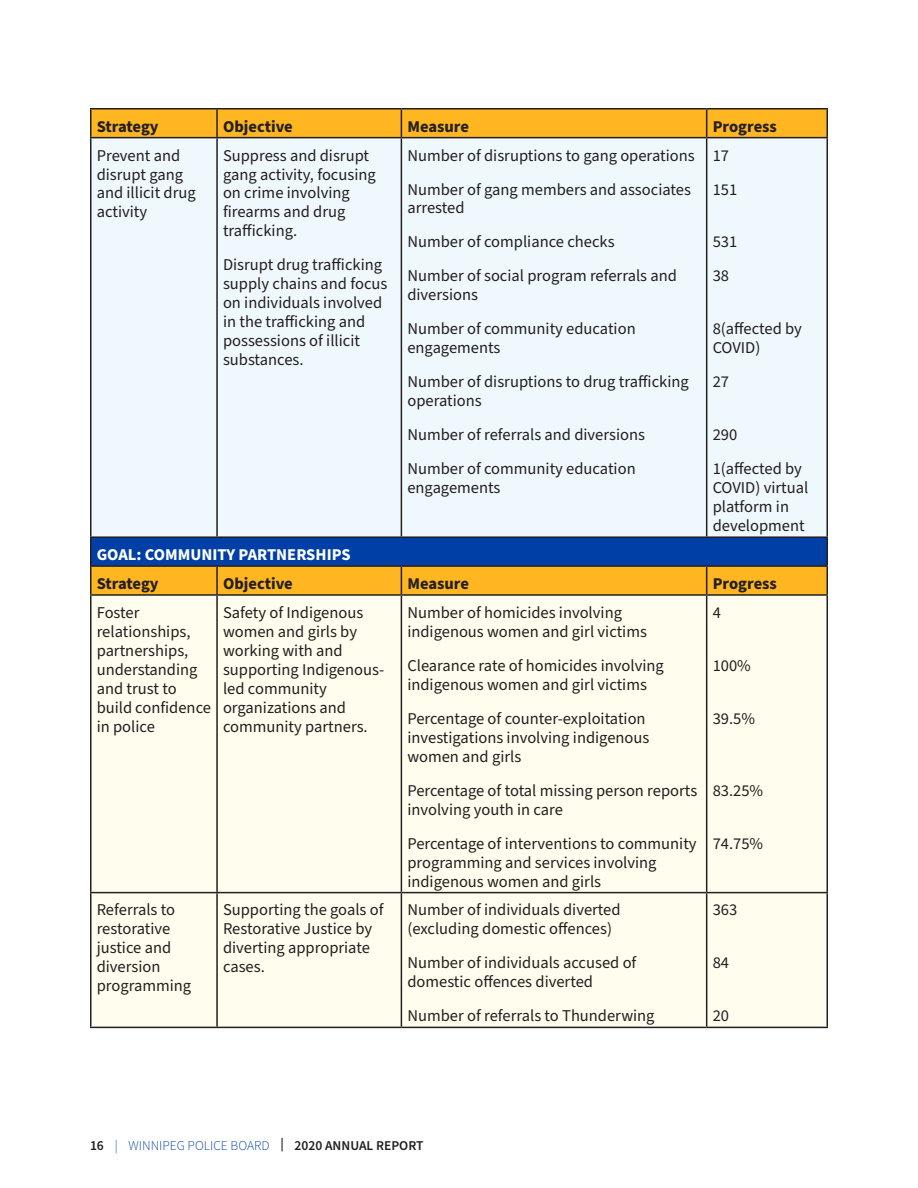
<style>
.page{position:relative;width:918px;height:1188px;background:#fff}
.page>*{position:absolute;margin:0;border:0;box-sizing:border-box;transform-origin:0 0}
.t1{font:16.5px/19px "Source Sans Pro";color:#231f20}
.t2{font:700 16.5px "Source Sans Pro";color:#231f20}
.t3{font:700 16.5px "Source Sans Pro";color:#fff}
.t4{font:700 16.5px "Source Sans Pro";letter-spacing:-.02em;color:#231f20}
.t5{font:300 13.5px "Source Sans Pro";color:#0040a6}
.s1{font-weight:600;color:#231f20}
</style>
<div class="page">
<div style="left:92px;top:110px;width:734px;height:484px;background:#ffb620"></div>
<div style="left:92px;top:138px;width:734px;height:398px;background:#eff8fc"></div>
<div style="left:91px;top:537px;width:736px;height:29px;background:#0040a6"></div>
<div style="left:92px;top:596px;width:734px;height:431px;background:#fffdee"></div>
<hr style="left:90px;top:108px;width:127px;height:2px;background:#231f20">
<hr style="left:90px;top:109px;width:2px;height:28px;background:#231f20">
<hr style="left:217px;top:108px;width:184px;height:2px;background:#231f20">
<hr style="left:216px;top:109px;width:2px;height:28px;background:#231f20">
<hr style="left:401px;top:108px;width:306px;height:2px;background:#231f20">
<svg style="left:401px;top:109px;width:1px;height:28px"></svg>
<hr style="left:707px;top:108px;width:121px;height:2px;background:#231f20">
<svg style="left:706px;top:109px;width:1px;height:28px"></svg>
<hr style="left:826px;top:109px;width:2px;height:28px;background:#231f20">
<hr style="left:90px;top:137px;width:127px;height:1px;background:#231f20">
<hr style="left:90px;top:138px;width:2px;height:398px;background:#231f20">
<hr style="left:217px;top:137px;width:184px;height:1px;background:#231f20">
<hr style="left:216px;top:138px;width:2px;height:398px;background:#231f20">
<hr style="left:401px;top:137px;width:306px;height:1px;background:#231f20">
<hr style="left:401px;top:138px;width:1px;height:398px;background:#231f20">
<hr style="left:707px;top:137px;width:121px;height:1px;background:#231f20">
<hr style="left:706px;top:138px;width:1px;height:398px;background:#231f20">
<hr style="left:826px;top:138px;width:2px;height:398px;background:#231f20">
<hr style="left:90px;top:536px;width:127px;height:2px;background:#231f20">
<hr style="left:90px;top:538px;width:2px;height:27px;background:#231f20">
<hr style="left:217px;top:536px;width:184px;height:2px;background:#231f20">
<hr style="left:401px;top:536px;width:306px;height:2px;background:#231f20">
<hr style="left:707px;top:536px;width:121px;height:2px;background:#231f20">
<hr style="left:826px;top:538px;width:2px;height:27px;background:#231f20">
<hr style="left:90px;top:565px;width:127px;height:2px;background:#231f20">
<hr style="left:90px;top:567px;width:2px;height:27px;background:#231f20">
<hr style="left:217px;top:565px;width:184px;height:2px;background:#231f20">
<hr style="left:216px;top:567px;width:2px;height:27px;background:#231f20">
<hr style="left:401px;top:565px;width:306px;height:2px;background:#231f20">
<svg style="left:401px;top:567px;width:1px;height:27px"></svg>
<hr style="left:707px;top:565px;width:121px;height:2px;background:#231f20">
<svg style="left:706px;top:567px;width:1px;height:27px"></svg>
<hr style="left:826px;top:567px;width:2px;height:27px;background:#231f20">
<hr style="left:90px;top:594px;width:127px;height:2px;background:#231f20">
<hr style="left:90px;top:596px;width:2px;height:296px;background:#231f20">
<hr style="left:217px;top:594px;width:184px;height:2px;background:#231f20">
<hr style="left:216px;top:596px;width:2px;height:296px;background:#231f20">
<hr style="left:401px;top:594px;width:306px;height:2px;background:#231f20">
<hr style="left:401px;top:596px;width:1px;height:296px;background:#231f20">
<hr style="left:707px;top:594px;width:121px;height:2px;background:#231f20">
<hr style="left:706px;top:596px;width:1px;height:296px;background:#231f20">
<hr style="left:826px;top:596px;width:2px;height:296px;background:#231f20">
<hr style="left:90px;top:892px;width:127px;height:1px;background:#231f20">
<hr style="left:90px;top:893px;width:2px;height:134px;background:#231f20">
<hr style="left:217px;top:892px;width:184px;height:1px;background:#231f20">
<hr style="left:216px;top:893px;width:2px;height:134px;background:#231f20">
<hr style="left:401px;top:892px;width:306px;height:1px;background:#231f20">
<hr style="left:401px;top:893px;width:1px;height:134px;background:#231f20">
<hr style="left:707px;top:892px;width:121px;height:1px;background:#231f20">
<hr style="left:706px;top:893px;width:1px;height:134px;background:#231f20">
<hr style="left:826px;top:893px;width:2px;height:134px;background:#231f20">
<hr style="left:90px;top:1027px;width:127px;height:1px;background:#231f20">
<hr style="left:217px;top:1027px;width:184px;height:1px;background:#231f20">
<hr style="left:401px;top:1027px;width:306px;height:1px;background:#231f20">
<hr style="left:707px;top:1027px;width:121px;height:1px;background:#231f20">
<p class="t4" style="left:97px;top:115px;width:63px">Strategy</p>
<p class="t2" style="left:223px;top:115px;width:71px">Objective</p>
<p class="t2" style="left:407px;top:115px;width:63px">Measure</p>
<p class="t2" style="left:713px;top:115px;width:66px">Progress</p>
<p class="t1" style="left:97px;top:146px;width:101px">Prevent and disrupt gang and illicit drug activity</p>
<p class="t1" style="left:223px;top:146px;width:154px">Suppress and disrupt gang activity, focusing on crime involving firearms and drug trafficking.</p>
<p class="t1" style="left:223px;top:256px;width:166px">Disrupt drug trafficking supply chains and focus on individuals involved in the trafficking and possessions of illicit substances.</p>
<p class="t1" style="left:407px;top:146px;width:289px">Number of disruptions to gang operations</p>
<p class="t1" style="left:407px;top:180px;width:285px">Number of gang members and associates arrested</p>
<p class="t1" style="left:407px;top:233px;width:209px">Number of compliance checks</p>
<p class="t1" style="left:407px;top:267px;width:271px">Number of social program referrals and diversions</p>
<p class="t1" style="left:407px;top:320px;width:230px">Number of community education engagements</p>
<p class="t1" style="left:407px;top:373px;width:283px">Number of disruptions to drug trafficking operations</p>
<p class="t1" style="left:407px;top:426px;width:239px">Number of referrals and diversions</p>
<p class="t1" style="left:407px;top:460px;width:230px">Number of community education engagements</p>
<p class="t1" style="left:713px;top:146px;width:18px">17</p>
<p class="t1" style="left:713px;top:180px;width:26px">151</p>
<p class="t1" style="left:713px;top:233px;width:26px">531</p>
<p class="t1" style="left:713px;top:267px;width:18px">38</p>
<p class="t1" style="left:713px;top:320px;width:91px">8(affected by<br>COVID)</p>
<p class="t1" style="left:713px;top:373px;width:18px">27</p>
<p class="t1" style="left:713px;top:426px;width:26px">290</p>
<p class="t1" style="left:713px;top:460px;width:97px">1(affected by<br>COVID) virtual platform in development</p>
<p class="t3" style="left:97px;top:543px;width:255px">GOAL: COMMUNITY PARTNERSHIPS</p>
<p class="t4" style="left:97px;top:572px;width:63px">Strategy</p>
<p class="t2" style="left:223px;top:572px;width:71px">Objective</p>
<p class="t2" style="left:407px;top:572px;width:63px">Measure</p>
<p class="t2" style="left:713px;top:572px;width:66px">Progress</p>
<p class="t1" style="left:97px;top:603px;width:116px">Foster relationships, partnerships, understanding and trust to build confidence in police</p>
<p class="t1" style="left:223px;top:603px;width:163px">Safety of Indigenous women and girls by working with and supporting Indigenous&shy;led community organizations and community partners.</p>
<p class="t1" style="left:407px;top:603px;width:241px">Number of homicides involving indigenous women and girl victims</p>
<p class="t1" style="left:713px;top:603px;width:10px">4</p>
<p class="t1" style="left:407px;top:656px;width:258px">Clearance rate of homicides involving indigenous women and girl victims</p>
<p class="t1" style="left:407px;top:709px;width:244px">Percentage of counter-exploitation investigations involving indigenous women and girls</p>
<p class="t1" style="left:407px;top:781px;width:291px">Percentage of total missing person reports involving youth in care</p>
<p class="t1" style="left:407px;top:834px;width:291px">Percentage of interventions to community programming and services involving indigenous women and girls</p>
<p class="t1" style="left:713px;top:656px;width:40px">100%</p>
<p class="t1" style="left:713px;top:709px;width:44px">39.5%</p>
<p class="t1" style="left:713px;top:781px;width:52px">83.25%</p>
<p class="t1" style="left:713px;top:834px;width:52px">74.75%</p>
<p class="t1" style="left:97px;top:901px;width:96px">Referrals to restorative justice and diversion programming</p>
<p class="t1" style="left:223px;top:901px;width:162px">Supporting the goals of<br>Restorative Justice by diverting appropriate cases.</p>
<p class="t1" style="left:407px;top:901px;width:215px">Number of individuals diverted (excluding domestic offences)</p>
<p class="t1" style="left:407px;top:954px;width:231px">Number of individuals accused of domestic offences diverted</p>
<p class="t1" style="left:407px;top:1007px;width:249px">Number of referrals to Thunderwing</p>
<p class="t5" style="left:90px;top:1136px;width:335px"><span class="s1">16</span> | WINNIPEG POLICE BOARD <span class="s1">| 2020 ANNUAL REPORT</span></p>
<p class="t1" style="left:713px;top:901px;width:26px">363</p>
<p class="t1" style="left:713px;top:954px;width:18px">84</p>
<p class="t1" style="left:713px;top:1007px;width:18px">20</p>
</div>
